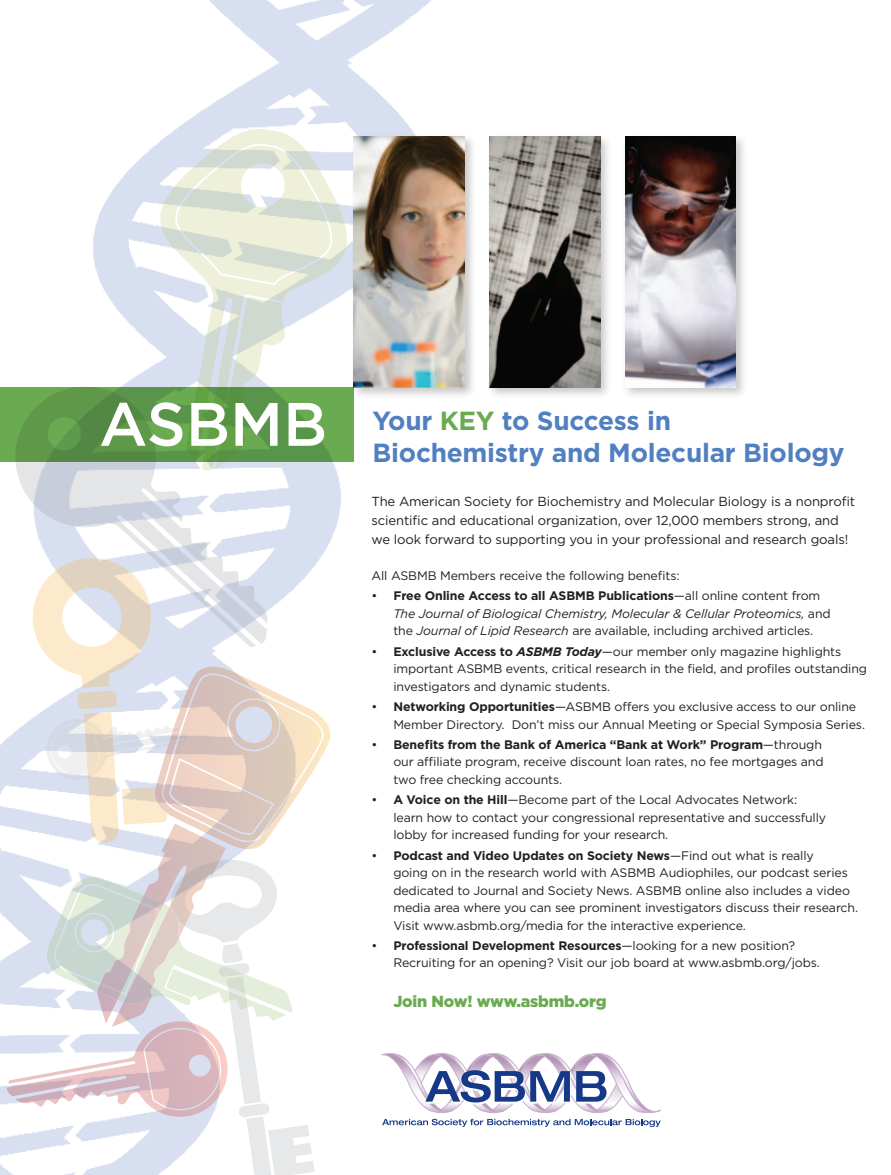
<style>
.page{position:relative;width:891px;height:1175px;background:#fff}
.page>*{position:absolute;margin:0;border:0;box-sizing:border-box;transform-origin:0 0}
.t1{font:500 61.2px "Gotham";color:#fff}
.t2{font:700 26.25px/31.5px "Gotham";letter-spacing:-.01em;color:#5080c1}
.t3{font:900 16.05px "Gotham";letter-spacing:-.01em;color:#6aaa50}
.t4{font:13.05px/18.9px "Gotham";letter-spacing:-.01em;color:#231f20}
.t5{font:12.3px/17.4px "Gotham";letter-spacing:-.01em;color:#231f20}
.t6{font:italic 12.3px/17.4px "Gotham";letter-spacing:-.01em;color:#231f20}
.s1{color:#6aaa50}
.s2{font-style:normal}
.s3{font-weight:700;font-style:normal}
.s4{font-weight:700}
.s5{font-weight:700;font-style:italic}
</style>
<div class="page">
<img style="left:0;top:0;width:431px;height:1174px">
<svg style="left:149px;top:123px;width:211px;height:349px"></svg>
<svg style="left:8px;top:384px;width:260px;height:172px"></svg>
<svg style="left:170px;top:1119px;width:145px;height:55px"></svg>
<svg style="left:7px;top:556px;width:324px;height:563px"></svg>
<div style="left:350px;top:133px;width:127px;height:267px;background:#231f20;opacity:.25"></div>
<img style="left:354px;top:137px;width:111px;height:250px">
<div style="left:486px;top:133px;width:127px;height:267px;background:#231f20;opacity:.25"></div>
<img style="left:490px;top:137px;width:110px;height:250px">
<div style="left:621px;top:133px;width:127px;height:267px;background:#231f20;opacity:.25"></div>
<img style="left:625px;top:137px;width:111px;height:250px">
<svg style="left:382px;top:1010px;width:279px;height:117px"></svg>
<svg style="left:0;top:387px;width:354px;height:75px;background:#5f9b4a"></svg>
<h1 class="t1" style="left:99px;top:384px;width:230px">ASBMB</h1>
<h2 class="t2" style="left:373px;top:405px;width:474px">Your <span class="s1">KEY</span> to Success in<br>Biochemistry and Molecular Biology</h2>
<p class="t4" style="left:372px;top:491px;width:485px">The American Society for Biochemistry and Molecular Biology is a nonprofit scientific and educational organization, over 12,000 members strong, and we look forward to supporting you in your professional and research goals!</p>
<p class="t5" style="left:372px;top:566px;width:310px">All ASBMB Members receive the following benefits:</p>
<p class="t6" style="left:393px;top:587px;width:439px;text-indent:-22px"><span class="s2">•</span> <span class="s3">Free Online Access to all ASBMB Publications</span><span class="s2">—all online content from<br></span>The Journal of Biological Chemistry, Molecular &amp; Cellular Proteomics, <span class="s2">and the</span> Journal of Lipid Research <span class="s2">are available, including archived articles.</span></p>
<p class="t5" style="left:393px;top:642px;width:475px;text-indent:-22px">• <span class="s4">Exclusive Access to</span> <span class="s5">ASBMB Today</span>—our member only magazine highlights important ASBMB events, critical research in the field, and profiles outstanding investigators and dynamic students.</p>
<p class="t5" style="left:393px;top:698px;width:473px;text-indent:-22px">• <span class="s4">Networking Opportunities</span>—ASBMB offers you exclusive access to our online<br>Member Directory. Don’t miss our Annual Meeting or Special Symposia Series.</p>
<p class="t5" style="left:393px;top:735px;width:432px;text-indent:-22px">• <span class="s4">Benefits from the Bank of America “Bank at Work” Program</span>—through our affiliate program, receive discount loan rates, no fee mortgages and two free checking accounts.</p>
<p class="t5" style="left:393px;top:791px;width:434px;text-indent:-22px">• <span class="s4">A Voice on the Hill</span>—Become part of the Local Advocates Network: learn how to contact your congressional representative and successfully lobby for increased funding for your research.</p>
<p class="t5" style="left:393px;top:846px;width:466px;text-indent:-22px">• <span class="s4">Podcast and Video Updates on Society News</span>—Find out what is really<br>going on in the research world with ASBMB Audiophiles, our podcast series dedicated to Journal and Society News. ASBMB online also includes a video media area where you can see prominent investigators discuss their research.<br>Visit www.asbmb.org/media for the interactive experience.</p>
<p class="t5" style="left:393px;top:936px;width:428px;text-indent:-22px">• <span class="s4">Professional Development Resources</span>—looking for a new position?<br>Recruiting for an opening? Visit our job board at www.asbmb.org/jobs.</p>
<h3 class="t3" style="left:393px;top:990px;width:215px">Join Now! www.asbmb.org</h3>
</div>
